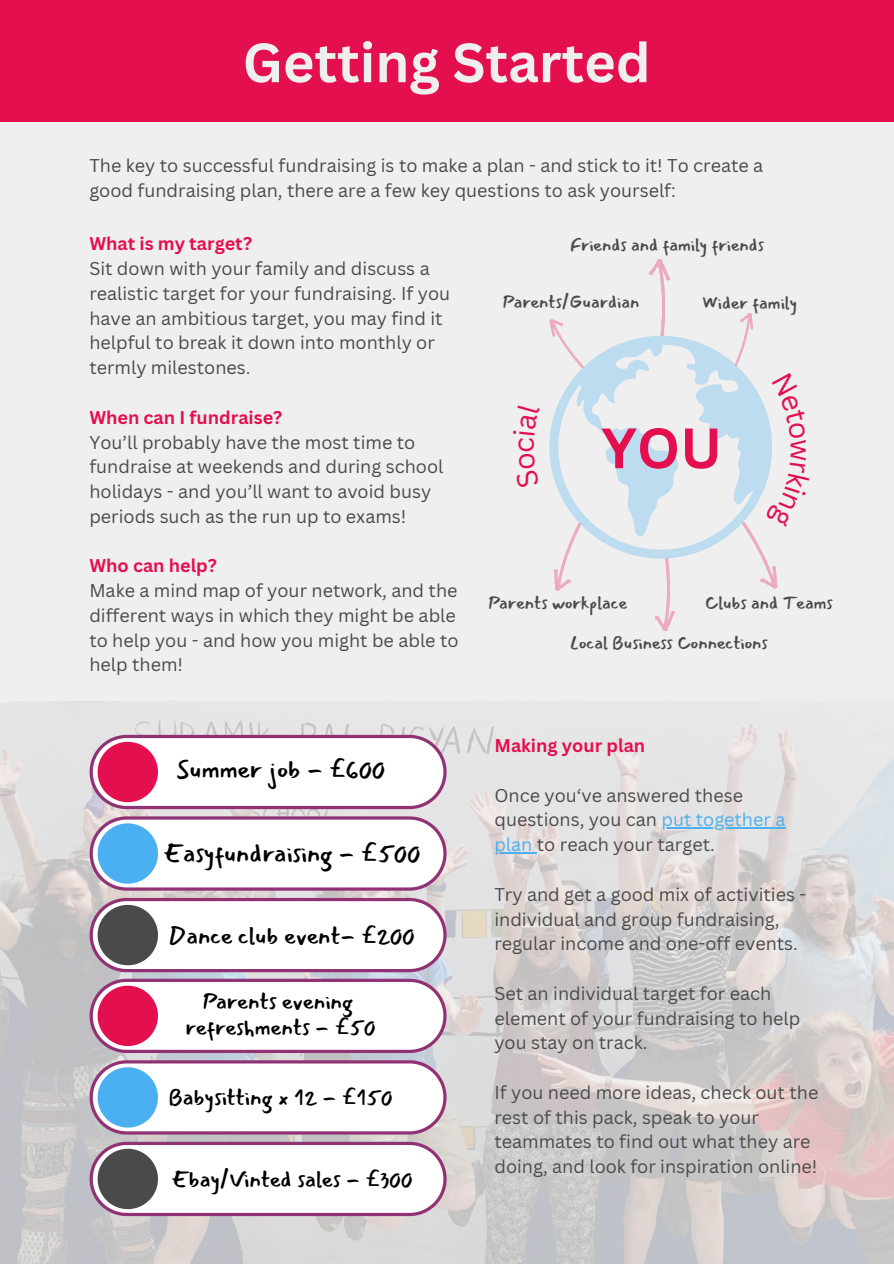
<style>
.page{position:relative;width:894px;height:1264px;background:#fff}
.page>*{position:absolute;margin:0;border:0;box-sizing:border-box;transform-origin:0 0}
.t1{font:700 55.5px "Canva Sans";color:#e40f4e}
.t2{font:700 54px "Canva Sans";color:#efefef}
.t3{font:28.5px "Canva Sans";color:#e40f4e}
.t4{font:25.5px "Mansalva";color:#000}
.t5{font:24px "Mansalva";color:#000}
.t6{font:22.5px/25.8px "Mansalva";color:#000;text-align:center}
.t7{font:18px/24.8px "Canva Sans";color:#4a4a4a}
.t8{font:18px/39.6px "Mansalva";color:#4a4a4a}
.t9{font:700 18px "Canva Sans";color:#e40f4e}
.s1{color:#4ab0f1}
</style>
<div class="page">
<div style="left:0;top:0;width:893px;height:1263px;background:#efefef"></div>
<div style="left:0;top:0;width:893px;height:122px;background:#e40f4e"></div>
<img style="left:0;top:701px;width:893px;height:562px">
<svg style="left:89px;top:734px;width:357px;height:238px"></svg>
<svg style="left:89px;top:978px;width:357px;height:238px"></svg>
<svg style="left:549px;top:336px;width:222px;height:222px"></svg>
<svg style="left:654px;top:557px;width:22px;height:74px"></svg>
<svg style="left:648px;top:259px;width:24px;height:78px"></svg>
<svg style="left:549px;top:520px;width:40px;height:71px"></svg>
<svg style="left:549px;top:319px;width:40px;height:53px"></svg>
<svg style="left:728px;top:313px;width:28px;height:54px"></svg>
<hr style="left:661px;top:827px;width:124px;height:1px;background:#4ab0f1">
<hr style="left:494px;top:852px;width:42px;height:1px;background:#4ab0f1">
<svg style="left:733px;top:462px;width:45px;height:127px"></svg>
<h2 class="t2" style="left:242px;top:24px;width:409px">Getting Started</h2>
<p class="t7" style="left:89px;top:152px;width:675px">The key to successful fundraising is to make a plan - and stick to it! To create a good fundraising plan, there are a few key questions to ask yourself:</p>
<p class="t9" style="left:89px;top:231px;width:164px">What is my target?</p>
<p class="t7" style="left:89px;top:256px;width:362px">Sit down with your family and discuss a realistic target for your fundraising. If you have an ambitious target, you may find it helpful to break it down into monthly or termly milestones.</p>
<p class="t9" style="left:89px;top:404px;width:194px">When can I fundraise?</p>
<p class="t7" style="left:89px;top:429px;width:355px">You’ll probably have the most time to fundraise at weekends and during school holidays - and you’ll want to avoid busy periods such as the run up to exams!</p>
<p class="t9" style="left:89px;top:553px;width:129px">Who can help?</p>
<p class="t7" style="left:89px;top:577px;width:370px">Make a mind map of your network, and the different ways in which they might be able to help you - and how you might be able to help them!</p>
<h3 class="t4" style="left:176px;top:755px;width:211px">Summer job - £600</h3>
<h3 class="t4" style="left:163px;top:839px;width:258px">Easyfundraising - £500</h3>
<h3 class="t5" style="left:169px;top:922px;width:247px">Dance club event- £200</h3>
<p class="t6" style="left:185px;top:988px;width:191px">Parents evening refreshments - £50</p>
<p class="t6" style="left:169px;top:1084px;width:225px">Babysitting x 12 - £150</p>
<p class="t6" style="left:171px;top:1166px;width:243px">Ebay/Vinted sales - £300</p>
<p class="t8" style="left:570px;top:225px;width:195px">Friends and family friends</p>
<p class="t8" style="left:503px;top:282px;width:138px">Parents/Guardian</p>
<p class="t8" style="left:702px;top:282px;width:96px">Wider family</p>
<h1 class="t1" style="left:601px;top:409px;width:122px">YOU</h1>
<h3 class="t3" style="left:821px;top:439px;width:24px;rotate:90deg">w</h3>
<p class="t8" style="left:488px;top:583px;width:140px">Parents workplace</p>
<p class="t8" style="left:570px;top:583px;width:264px;text-indent:134px">Clubs and Teams<br>Local Business Connections</p>
<p class="t9" style="left:494px;top:733px;width:152px">Making your plan</p>
<p class="t7" style="left:494px;top:782px;width:292px">Once you‘ve answered these questions, you can <span class="s1">put together a plan</span> to reach your target.</p>
<p class="t7" style="left:494px;top:881px;width:313px">Try and get a good mix of activities - individual and group fundraising, regular income and one-off events.</p>
<p class="t7" style="left:494px;top:980px;width:307px">Set an individual target for each element of your fundraising to help you stay on track.</p>
<p class="t7" style="left:494px;top:1079px;width:325px">If you need more ideas, check out the rest of this pack, speak to your teammates to find out what they are doing, and look for inspiration online!</p>
</div>
